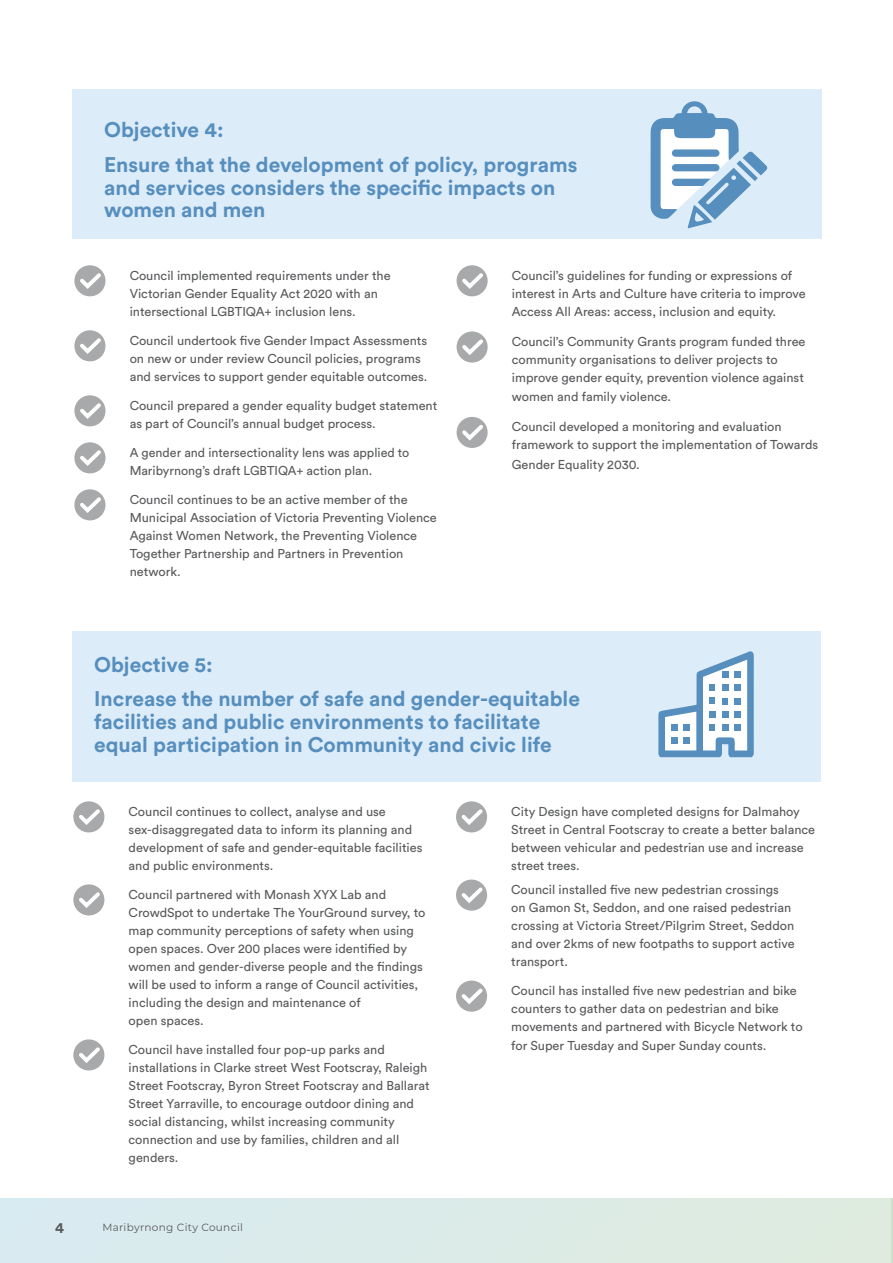
<style>
.page{position:relative;width:893px;height:1263px;background:#fff}
.page>*{position:absolute;margin:0;border:0;box-sizing:border-box;transform-origin:0 0}
.t1{font:700 21px/34.7px "Circular Std";color:#568ebd}
.t2{font:700 15px "Circular Std";color:#58595b}
.t3{font:12.75px/18px "Circular Std";color:#58595b}
.t4{font:10.5px "Montserrat";letter-spacing:.03em;color:#58595b}
</style>
<div class="page">
<div style="left:0;top:1199px;width:893px;height:64px;background:#dbebe8"></div>
<hr style="left:892px;top:1199px;width:1px;height:64px;background:#cee0cd">
<svg style="left:74px;top:265px;width:32px;height:31px"></svg>
<svg style="left:76px;top:270px;width:29px;height:22px"></svg>
<svg style="left:74px;top:330px;width:32px;height:31px"></svg>
<svg style="left:76px;top:335px;width:29px;height:22px"></svg>
<svg style="left:74px;top:395px;width:32px;height:31px"></svg>
<svg style="left:76px;top:400px;width:29px;height:22px"></svg>
<svg style="left:74px;top:442px;width:32px;height:31px"></svg>
<svg style="left:76px;top:447px;width:29px;height:22px"></svg>
<svg style="left:74px;top:489px;width:32px;height:31px"></svg>
<svg style="left:76px;top:494px;width:29px;height:22px"></svg>
<svg style="left:457px;top:265px;width:31px;height:31px"></svg>
<svg style="left:459px;top:270px;width:28px;height:22px"></svg>
<svg style="left:457px;top:331px;width:31px;height:32px"></svg>
<svg style="left:459px;top:336px;width:28px;height:22px"></svg>
<div style="left:457px;top:417px;width:31px;height:31px;background:#a8a9aa;border-radius:50%"></div>
<svg style="left:459px;top:421px;width:28px;height:22px"></svg>
<svg style="left:73px;top:801px;width:31px;height:31px"></svg>
<svg style="left:75px;top:806px;width:28px;height:22px"></svg>
<svg style="left:73px;top:884px;width:31px;height:31px"></svg>
<svg style="left:75px;top:889px;width:28px;height:22px"></svg>
<svg style="left:73px;top:1039px;width:31px;height:31px"></svg>
<svg style="left:75px;top:1044px;width:28px;height:22px"></svg>
<svg style="left:456px;top:801px;width:31px;height:31px"></svg>
<svg style="left:458px;top:806px;width:28px;height:22px"></svg>
<svg style="left:456px;top:879px;width:31px;height:32px"></svg>
<svg style="left:458px;top:884px;width:28px;height:22px"></svg>
<svg style="left:456px;top:980px;width:31px;height:32px"></svg>
<svg style="left:458px;top:985px;width:28px;height:22px"></svg>
<div style="left:72px;top:89px;width:750px;height:150px;background:#dcecf9"></div>
<svg style="left:651px;top:101px;width:117px;height:127px"></svg>
<div style="left:72px;top:631px;width:749px;height:151px;background:#dcecf9"></div>
<svg style="left:658px;top:651px;width:96px;height:106px"></svg>
<div style="left:709px;top:724px;width:6px;height:7px;background:#568ebd"></div>
<div style="left:671px;top:724px;width:6px;height:7px;background:#568ebd"></div>
<div style="left:684px;top:724px;width:6px;height:7px;background:#568ebd"></div>
<div style="left:671px;top:737px;width:6px;height:7px;background:#568ebd"></div>
<div style="left:684px;top:737px;width:6px;height:7px;background:#568ebd"></div>
<h1 class="t1" style="left:104px;top:112px;width:475px">Objective 4:<br>Ensure that the development of policy, programs</h1>
<h1 class="t1" style="left:104px;top:176px;width:453px;line-height:22.6px">and services considers the specific impacts on women and men</h1>
<p class="t3" style="left:130px;top:266px;width:262px">Council implemented requirements under the<br>Victorian Gender Equality Act 2020 with an intersectional LGBTIQA+ inclusion lens.</p>
<p class="t3" style="left:130px;top:331px;width:299px">Council undertook five Gender Impact Assessments on new or under review Council policies, programs and services to support gender equitable outcomes.</p>
<p class="t3" style="left:130px;top:396px;width:309px">Council prepared a gender equality budget statement as part of Council’s annual budget process.</p>
<p class="t3" style="left:130px;top:443px;width:281px">A gender and intersectionality lens was applied to<br>Maribyrnong’s draft LGBTIQA+ action plan.</p>
<p class="t3" style="left:130px;top:490px;width:309px">Council continues to be an active member of the Municipal Association of Victoria Preventing Violence Against Women Network, the Preventing Violence Together Partnership and Partners in Prevention network.</p>
<p class="t3" style="left:512px;top:266px;width:295px">Council’s guidelines for funding or expressions of interest in Arts and Culture have criteria to improve<br>Access All Areas: access, inclusion and equity.</p>
<p class="t3" style="left:512px;top:332px;width:295px">Council’s Community Grants program funded three community organisations to deliver projects to improve gender equity, prevention violence against</p>
<p class="t3" style="left:512px;top:388px;width:161px">women and family violence.</p>
<p class="t3" style="left:512px;top:418px;width:308px">Council developed a monitoring and evaluation framework to support the implementation of Towards</p>
<p class="t3" style="left:512px;top:455px;width:129px">Gender Equality 2030.</p>
<h1 class="t1" style="left:94px;top:646px;width:487px">Objective 5:<br>Increase the number of safe and gender-equitable</h1>
<h1 class="t1" style="left:94px;top:710px;width:459px;line-height:22.6px">facilities and public environments to facilitate equal participation in Community and civic life</h1>
<p class="t3" style="left:129px;top:802px;width:295px">Council continues to collect, analyse and use sex-disaggregated data to inform its planning and development of safe and gender-equitable facilities and public environments.</p>
<p class="t3" style="left:129px;top:885px;width:298px">Council partnered with Monash XYX Lab and CrowdSpot to undertake The YourGround survey, to map community perceptions of safety when using open spaces. Over 200 places were identified by women and gender-diverse people and the findings will be used to inform a range of Council activities, including the design and maintenance of<br>open spaces.</p>
<p class="t3" style="left:129px;top:1040px;width:303px">Council have installed four pop-up parks and installations in Clarke street West Footscray, Raleigh Street Footscray, Byron Street Footscray and Ballarat Street Yarraville, to encourage outdoor dining and social distancing, whilst increasing community connection and use by families, children and all genders.</p>
<p class="t2" style="left:55px;top:1218px;width:10px">4</p>
<p class="t4" style="left:102px;top:1220px;width:142px">Maribyrnong City Council</p>
<p class="t3" style="left:511px;top:802px;width:305px">City Design have completed designs for Dalmahoy Street in Central Footscray to create a better balance between vehicular and pedestrian use and increase street trees.</p>
<p class="t3" style="left:511px;top:880px;width:285px">Council installed five new pedestrian crossings on Gamon St, Seddon, and one raised pedestrian crossing at Victoria Street/Pilgrim Street, Seddon and over 2kms of new footpaths to support active transport.</p>
<p class="t3" style="left:511px;top:981px;width:293px">Council has installed five new pedestrian and bike counters to gather data on pedestrian and bike movements and partnered with Bicycle Network to</p>
<p class="t3" style="left:511px;top:1037px;width:257px">for Super Tuesday and Super Sunday counts.</p>
</div>
